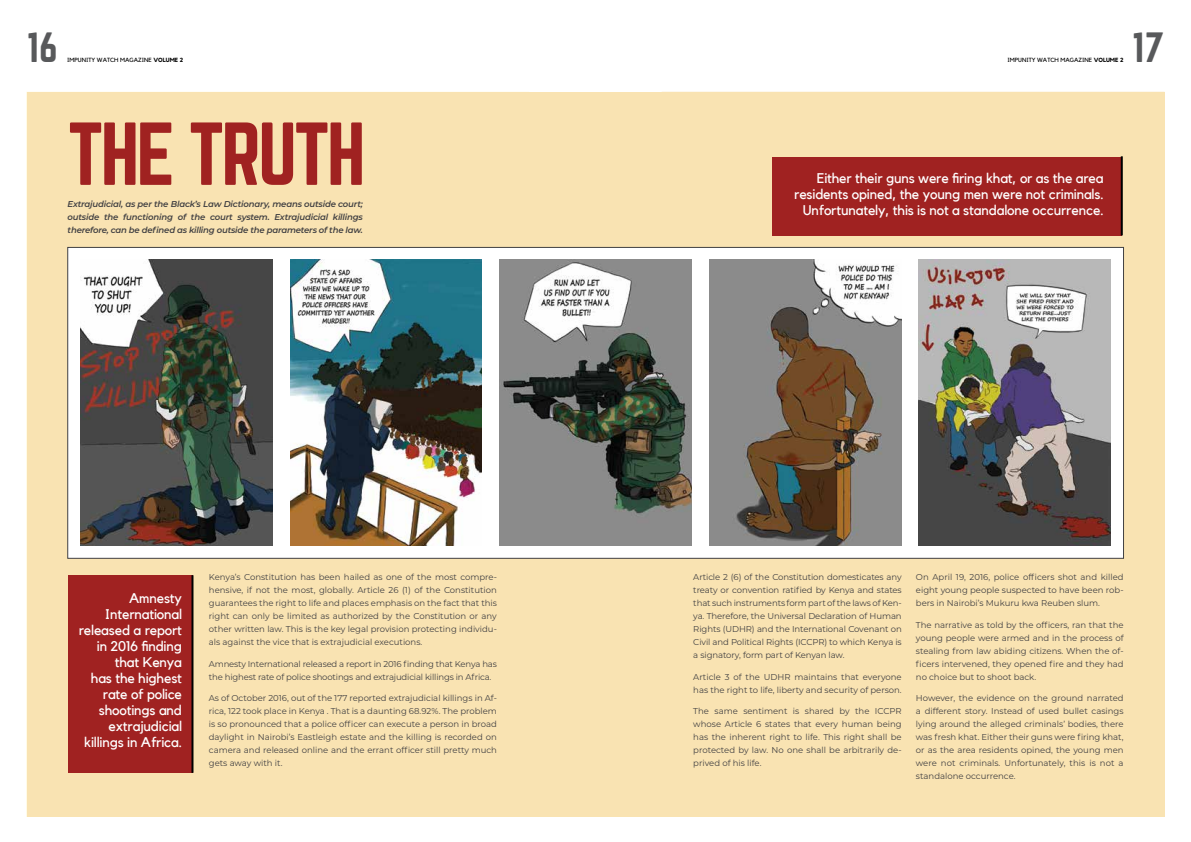
<style>
.page{position:relative;width:1191px;height:842px;background:#fff}
.page>*{position:absolute;margin:0;border:0;box-sizing:border-box;transform-origin:0 0}
.t1{font:78px "Norwester";letter-spacing:-.04em;color:#a02221}
.t2{font:37px "Norwester";color:#58595b}
.t3{font:14px/16px "Kollektif";letter-spacing:-.01em;color:#fff;text-align:right}
.t4{font:8.5px/13px "Montserrat";color:#414042;text-align:justify}
.t5{font:italic 600 8.5px/13px "Montserrat";letter-spacing:-.02em;color:#414042;text-align:justify}
.t6{font:8.5px/13px "Montserrat";letter-spacing:-.02em;color:#414042}
.t7{font:6px "Kollektif";color:#000}
.s1{font-weight:700}
</style>
<div class="page">
<div style="left:27px;top:92px;width:1137px;height:724px;background:#f9e3b2"></div>
<div style="left:68px;top:247px;width:1055px;height:311px;background:#fff;border:1px solid #414042"></div>
<div style="left:772px;top:157px;width:349px;height:78px;background:#a02221"></div>
<hr style="left:1120px;top:156px;width:2px;height:79px;background:#000">
<img style="left:709px;top:259px;width:192px;height:287px">
<img style="left:499px;top:259px;width:192px;height:287px">
<img style="left:918px;top:259px;width:192px;height:287px">
<div style="left:68px;top:576px;width:124px;height:197px;background:#a02221"></div>
<hr style="left:191px;top:575px;width:2px;height:198px;background:#000">
<img style="left:80px;top:259px;width:192px;height:287px">
<img style="left:290px;top:259px;width:192px;height:287px">
<h2 class="t2" style="left:27px;top:30px;width:32px">16</h2>
<p class="t7" style="left:67px;top:56px;width:117px">IMPUNITY WATCH MAGAZINE <span class="s1">VOLUME 2</span></p>
<p class="t7" style="left:1007px;top:56px;width:117px">IMPUNITY WATCH MAGAZINE <span class="s1">VOLUME 2</span></p>
<h2 class="t2" style="left:1132px;top:30px;width:33px">17</h2>
<h1 class="t1" style="left:68px;top:117px;width:299px">THE TRUTH</h1>
<p class="t5" style="left:68px;top:197px;width:297px">Extrajudicial, as per the Black’s Law Dictionary, means outside court; outside the functioning of the court system. Extrajudicial killings therefore, can be defined as killing outside the parameters of the law.</p>
<h3 class="t3" style="left:794px;top:170px;width:311px">Either their guns were firing khat, or as the area residents opined, the young men were not criminals.<br>Unfortunately, this is not a standalone occurrence.</h3>
<h3 class="t3" style="left:79px;top:590px;width:105px">Amnesty<br>International released a report in 2016 finding that Kenya<br>has the highest rate of police shootings and extrajudicial killings in Africa.</h3>
<p class="t4" style="left:209px;top:571px;width:289px">Kenya’s Constitution has been hailed as one of the most compre&shy;hensive, if not the most, globally. Article 26 (1) of the Constitution guarantees the right to life and places emphasis on the fact that this right can only be limited as authorized by the Constitution or any other written law. This is the key legal provision protecting individu&shy;als against the vice that is extrajudicial executions.</p>
<p class="t6" style="left:209px;top:657px;width:289px">Amnesty International released a report in 2016 finding that Kenya has the highest rate of police shootings and extrajudicial killings in Africa.</p>
<p class="t4" style="left:209px;top:692px;width:289px">As of October 2016, out of the 177 reported extrajudicial killings in Af&shy;rica, 122 took place in Kenya . That is a daunting 68.92%. The problem is so pronounced that a police officer can execute a person in broad daylight in Nairobi’s Eastleigh estate and the killing is recorded on camera and released online and the errant officer still pretty much gets away with it.</p>
<p class="t4" style="left:693px;top:571px;width:210px">Article 2 (6) of the Constitution domesticates any treaty or convention ratified by Kenya and states that such instruments form part of the laws of Ken&shy;ya. Therefore, the Universal Declaration of Human Rights (UDHR) and the International Covenant on Civil and Political Rights (ICCPR) to which Kenya is a signatory, form part of Kenyan law.</p>
<p class="t4" style="left:693px;top:670px;width:210px">Article 3 of the UDHR maintains that everyone has the right to life, liberty and security of person.</p>
<p class="t4" style="left:693px;top:705px;width:210px">The same sentiment is shared by the ICCPR whose Article 6 states that every human being has the inherent right to life. This right shall be protected by law. No one shall be arbitrarily de&shy;prived of his life.</p>
<p class="t4" style="left:916px;top:571px;width:209px">On April 19, 2016, police officers shot and killed eight young people suspected to have been rob&shy;bers in Nairobi’s Mukuru kwa Reuben slum.</p>
<p class="t4" style="left:916px;top:618px;width:209px">The narrative as told by the officers, ran that the young people were armed and in the process of stealing from law abiding citizens. When the of&shy;ficers intervened, they opened fire and they had no choice but to shoot back.</p>
<p class="t4" style="left:916px;top:692px;width:209px">However, the evidence on the ground narrated a different story. Instead of used bullet casings lying around the alleged criminals’ bodies, there was fresh khat. Either their guns were firing khat, or as the area residents opined, the young men were not criminals. Unfortunately, this is not a standalone occurrence.</p>
</div>
